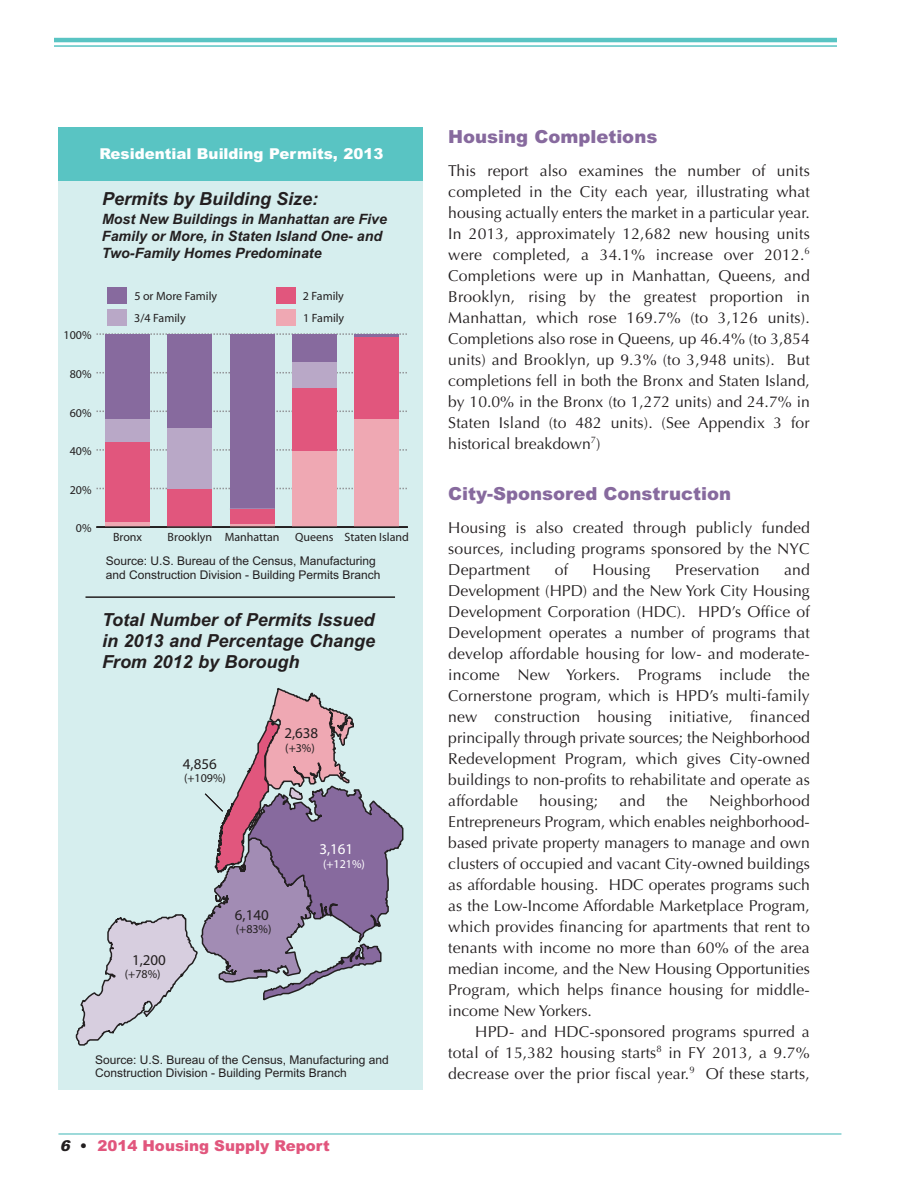
<style>
.page{position:relative;width:918px;height:1188px;background:#fff}
.page>*{position:absolute;margin:0;border:0;box-sizing:border-box;transform-origin:0 0}
.t1{font:italic 700 18px/21px "Arial";color:#231f20;text-align:justify}
.t2{font:900 18px "Arial";color:#876a9e}
.t3{font:15.75px/21px "Optima";letter-spacing:.01em;color:#231f20;text-align:justify}
.t4{font:900 15px "Arial";color:#fff}
.t5{font:900 15px "Arial";color:#e1567d}
.t6{font:15px "Myriad";color:#231f20}
.t7{font:15px "Myriad";color:#fff}
.t8{font:italic 700 14.25px/17.1px "Arial";color:#231f20}
.t9{font:12px/13.5px "Arial";color:#231f20}
.t10{font:12px/21.3px "Myriad";color:#231f20}
.t11{font:12px "Myriad";color:#fff}
.s1{font-style:italic;color:#231f20}
.s2{color:#231f20}
</style>
<div class="page">
<div style="left:58px;top:583px;width:365px;height:507px;background:#d6eeee"></div>
<svg style="left:76px;top:688px;width:327px;height:358px"></svg>
<div style="left:58px;top:176px;width:365px;height:427px;background:#d6eeee"></div>
<svg style="left:96px;top:488px;width:311px;height:1px"></svg>
<svg style="left:96px;top:449px;width:311px;height:2px"></svg>
<svg style="left:96px;top:411px;width:311px;height:1px"></svg>
<svg style="left:96px;top:372px;width:311px;height:1px"></svg>
<svg style="left:96px;top:333px;width:311px;height:2px"></svg>
<div style="left:105px;top:334px;width:45px;height:85px;background:#876a9e"></div>
<div style="left:167px;top:334px;width:45px;height:94px;background:#876a9e"></div>
<div style="left:230px;top:334px;width:45px;height:175px;background:#876a9e"></div>
<div style="left:292px;top:334px;width:45px;height:29px;background:#876a9e"></div>
<hr style="left:354px;top:334px;width:45px;height:3px;background:#876a9e">
<div style="left:105px;top:419px;width:45px;height:23px;background:#b9a8c7"></div>
<div style="left:167px;top:428px;width:45px;height:61px;background:#b9a8c7"></div>
<div style="left:292px;top:363px;width:45px;height:25px;background:#b9a8c7"></div>
<div style="left:105px;top:442px;width:45px;height:80px;background:#e1567d"></div>
<div style="left:167px;top:489px;width:45px;height:38px;background:#e1567d"></div>
<div style="left:230px;top:509px;width:45px;height:15px;background:#e1567d"></div>
<div style="left:292px;top:388px;width:45px;height:63px;background:#e1567d"></div>
<div style="left:354px;top:337px;width:45px;height:82px;background:#e1567d"></div>
<div style="left:105px;top:522px;width:45px;height:5px;background:#efa8b3"></div>
<hr style="left:230px;top:524px;width:45px;height:3px;background:#efa8b3">
<div style="left:292px;top:451px;width:45px;height:76px;background:#efa8b3"></div>
<div style="left:354px;top:419px;width:45px;height:108px;background:#efa8b3"></div>
<div style="left:108px;top:288px;width:19px;height:16px;background:#876a9e"></div>
<div style="left:107px;top:309px;width:20px;height:17px;background:#b9a8c7"></div>
<div style="left:276px;top:288px;width:20px;height:16px;background:#e1567d"></div>
<div style="left:276px;top:310px;width:20px;height:16px;background:#efa8b3"></div>
<hr style="left:96px;top:526px;width:312px;height:2px;background:#231f20">
<div style="left:58px;top:127px;width:365px;height:54px;background:#59c4c3"></div>
<hr style="left:86px;top:596px;width:309px;height:2px;background:#231f20">
<hr style="left:58px;top:1133px;width:783px;height:2px;background:#7ecece">
<hr style="left:54px;top:38px;width:783px;height:4px;background:#59c4c3">
<hr style="left:54px;top:45px;width:783px;height:2px;background:#59c4c3">
<p class="t4" style="left:99px;top:145px;width:285px">Residential Building Permits, 2013</p>
<p class="t1" style="left:102px;top:189px;width:218px">Permits by Building Size:</p>
<p class="t8" style="left:102px;top:211px;width:287px">Most New Buildings in Manhattan are Five<br>Family or More, in Staten Island One- and<br>Two-Family Homes Predominate</p>
<p class="t10" style="left:64px;top:326px;width:29px">100%</p>
<p class="t10" style="left:70px;top:364px;width:23px">80%</p>
<p class="t10" style="left:70px;top:403px;width:23px">60%</p>
<p class="t10" style="left:70px;top:442px;width:23px">40%</p>
<p class="t10" style="left:70px;top:480px;width:23px">20%</p>
<p class="t10" style="left:76px;top:519px;width:17px">0%</p>
<p class="t10" style="left:134px;top:287px;width:84px">5 or More Family<br>3/4 Family</p>
<p class="t10" style="left:303px;top:287px;width:43px">2 Family<br>1 Family</p>
<p class="t10" style="left:113px;top:527px;width:31px">Bronx</p>
<p class="t10" style="left:168px;top:527px;width:114px">Brooklyn Manhattan</p>
<p class="t10" style="left:295px;top:527px;width:115px">Queens Staten Island</p>
<p class="t9" style="left:106px;top:554px;width:276px">Source: U.S. Bureau of the Census, Manufacturing and Construction Division - Building Permits Branch</p>
<p class="t1" style="left:102px;top:609px;width:275px">Total Number of Permits Issued in 2013 and Percentage Change From 2012 by Borough</p>
<p class="t6" style="left:183px;top:758px;width:35px">4,856</p>
<p class="t10" style="left:184px;top:769px;width:43px">(+109%)</p>
<p class="t6" style="left:284px;top:727px;width:35px">2,638</p>
<p class="t10" style="left:285px;top:739px;width:31px">(+3%)</p>
<p class="t6" style="left:132px;top:955px;width:35px">1,200</p>
<p class="t10" style="left:125px;top:964px;width:37px">(+78%)</p>
<p class="t6" style="left:235px;top:909px;width:35px">6,140</p>
<p class="t10" style="left:236px;top:919px;width:37px">(+83%)</p>
<p class="t7" style="left:319px;top:843px;width:35px">3,161</p>
<p class="t11" style="left:323px;top:859px;width:43px">(+121%)</p>
<p class="t9" style="left:95px;top:1053px;width:295px">Source: U.S. Bureau of the Census, Manufacturing and<br>Construction Division - Building Permits Branch</p>
<p class="t5" style="left:60px;top:1137px;width:271px"><span class="s1">6</span> <span class="s2">•</span> 2014 Housing Supply Report</p>
<p class="t2" style="left:448px;top:126px;width:211px">Housing Completions</p>
<p class="t3" style="left:448px;top:160px;width:363px">This report also examines the number of units completed in the City each year, illustrating what housing actually enters the market in a particular year.<br>In 2013, approximately 12,682 new housing units were completed, a 34.1% increase over 2012.<sup>6<br></sup>Completions were up in Manhattan, Queens, and Brooklyn, rising by the greatest proportion in Manhattan, which rose 169.7% (to 3,126 units).<br>Completions also rose in Queens, up 46.4% (to 3,854 units) and Brooklyn, up 9.3% (to 3,948 units). But completions fell in both the Bronx and Staten Island, by 10.0% in the Bronx (to 1,272 units) and 24.7% in Staten Island (to 482 units). (See Appendix 3 for historical breakdown<sup>7</sup>)</p>
<p class="t2" style="left:448px;top:483px;width:284px">City-Sponsored Construction</p>
<p class="t3" style="left:448px;top:517px;width:363px">Housing is also created through publicly funded sources, including programs sponsored by the NYC Department</p>
<p class="t3" style="left:555px;top:559px;width:15px">of</p>
<p class="t3" style="left:593px;top:559px;width:59px">Housing</p>
<p class="t3" style="left:675px;top:559px;width:86px">Preservation</p>
<p class="t3" style="left:448px;top:559px;width:363px;text-indent:336px">and Development (HPD) and the New York City Housing Development Corporation (HDC). HPD’s Office of Development operates a number of programs that develop affordable housing for low- and moderate&shy;income New Yorkers. Programs include the Cornerstone program, which is HPD’s multi-family new construction housing initiative, financed principally through private sources; the Neighborhood Redevelopment Program, which gives City-owned buildings to non-profits to rehabilitate and operate as affordable</p>
<p class="t3" style="left:448px;top:790px;width:363px;text-indent:261px">Neighborhood Entrepreneurs Program, which enables neighborhood&shy;based private property managers to manage and own clusters of occupied and vacant City-owned buildings as affordable housing. HDC operates programs such as the Low-Income Affordable Marketplace Program, which provides financing for apartments that rent to tenants with income no more than 60% of the area median income, and the New Housing Opportunities Program, which helps finance housing for middle&shy;income New Yorkers.</p>
<p class="t3" style="left:448px;top:1021px;width:363px;text-indent:27px">HPD- and HDC-sponsored programs spurred a total of 15,382 housing starts<sup>8</sup> in FY 2013, a 9.7% decrease over the prior fiscal year.<sup>9</sup> Of these starts,</p>
<p class="t3" style="left:539px;top:790px;width:60px">housing;</p>
<p class="t3" style="left:620px;top:790px;width:27px">and</p>
<p class="t3" style="left:667px;top:790px;width:23px">the</p>
</div>
